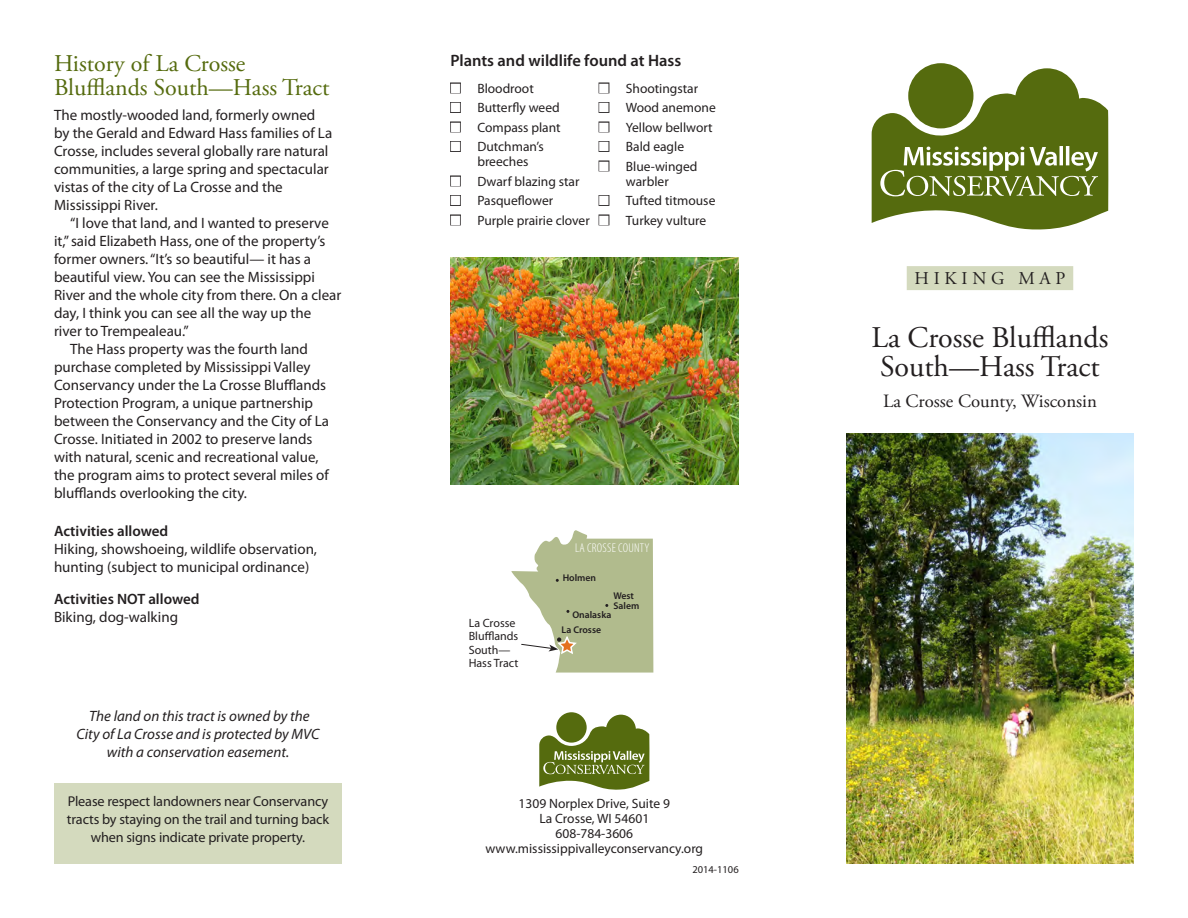
<style>
.page{position:relative;width:1188px;height:918px;background:#fff}
.page>*{position:absolute;margin:0;border:0;box-sizing:border-box;transform-origin:0 0}
.t1{font:30px/29.2px "Adobe Garamond Pro";color:#231f20}
.t2{font:24px/24px "Adobe Garamond Pro";color:#556b0e}
.t3{font:18.75px "Adobe Garamond Pro";color:#231f20}
.t4{font:18px "Adobe Garamond Pro";letter-spacing:.265em;color:#231f20}
.t5{font:600 16.5px "Myriad Pro";color:#231f20}
.BNI{font:15px/18px "Myriad Pro";color:#231f20}
.BNI-2{font:italic 15px/18px "Myriad Pro";color:#231f20;text-align:center}
.t6{font:600 15px "Myriad Pro";color:#231f20}
.BNI-3{font:14.25px/18px "Myriad Pro";letter-spacing:-.01em;color:#231f20;text-align:center}
.t7{font:13.5px/15px "Myriad Pro";color:#231f20}
.Street{font:300 condensed 12.75px "Myriad Pro";letter-spacing:.02em;color:#fff}
.Street-2{font:12px/13.5px "Myriad Pro";color:#231f20}
.t8{font:10.5px "Myriad Pro";color:#231f20}
.Street-3{font:600 9.75px/10.5px "Myriad Pro";color:#231f20}
.s1{color:#fff}
</style>
<div class="page">
<div style="left:908px;top:63px;width:65px;height:65px;background:#556b0e;border-radius:50%"></div>
<svg style="left:872px;top:68px;width:236px;height:162px"></svg>
<div style="left:907px;top:266px;width:166px;height:24px;background:#d4dabe"></div>
<img style="left:846px;top:433px;width:288px;height:431px">
<div style="left:450px;top:83px;width:11px;height:10px;border:2px solid #231f20"></div>
<div style="left:450px;top:102px;width:11px;height:11px;border:2px solid #231f20"></div>
<div style="left:450px;top:122px;width:11px;height:10px;border:2px solid #231f20"></div>
<div style="left:450px;top:141px;width:11px;height:11px;border:2px solid #231f20"></div>
<div style="left:450px;top:176px;width:11px;height:10px;border:2px solid #231f20"></div>
<div style="left:450px;top:195px;width:11px;height:11px;border:2px solid #231f20"></div>
<div style="left:450px;top:215px;width:11px;height:10px;border:2px solid #231f20"></div>
<div style="left:599px;top:83px;width:10px;height:10px;border:2px solid #231f20"></div>
<div style="left:599px;top:102px;width:10px;height:11px;border:2px solid #231f20"></div>
<div style="left:599px;top:122px;width:10px;height:10px;border:2px solid #231f20"></div>
<div style="left:599px;top:141px;width:10px;height:11px;border:2px solid #231f20"></div>
<div style="left:599px;top:161px;width:10px;height:10px;border:2px solid #231f20"></div>
<div style="left:599px;top:195px;width:10px;height:11px;border:2px solid #231f20"></div>
<div style="left:599px;top:215px;width:10px;height:10px;border:2px solid #231f20"></div>
<svg style="left:556px;top:712px;width:31px;height:31px"></svg>
<svg style="left:539px;top:715px;width:110px;height:75px"></svg>
<svg style="left:511px;top:530px;width:142px;height:143px"></svg>
<img style="left:450px;top:257px;width:288px;height:227px">
<div style="left:54px;top:783px;width:288px;height:81px;background:#d4dabe"></div>
<h1 class="t2" style="left:54px;top:53px;width:277px">History of La Crosse<br>Blufflands South—Hass Tract</h1>
<p class="BNI" style="left:54px;top:106px;width:280px">The mostly-wooded land, formerly owned by the Gerald and Edward Hass families of La Crosse, includes several globally rare natural communities, a large spring and spectacular vistas of the city of La Crosse and the Mississippi River.</p>
<p class="BNI" style="left:54px;top:214px;width:289px;text-indent:16px">“I love that land, and I wanted to preserve it,” said Elizabeth Hass, one of the property’s former owners. “It’s so beautiful— it has a beautiful view. You can see the Mississippi River and the whole city from there. On a clear day, I think you can see all the way up the river to Trempealeau.”</p>
<p class="BNI" style="left:54px;top:340px;width:277px;text-indent:16px">The Hass property was the fourth land purchase completed by Mississippi Valley Conservancy under the La Crosse Blufflands Protection Program, a unique partnership between the Conservancy and the City of La Crosse. Initiated in 2002 to preserve lands with natural, scenic and recreational value, the program aims to protect several miles of blufflands overlooking the city.</p>
<h2 class="t6" style="left:54px;top:522px;width:116px">Activities allowed</h2>
<p class="BNI" style="left:54px;top:540px;width:265px">Hiking, showshoeing, wildlife observation, hunting (subject to municipal ordinance)</p>
<h2 class="t6" style="left:54px;top:589px;width:147px">Activities NOT allowed</h2>
<p class="BNI" style="left:54px;top:608px;width:126px">Biking, dog-walking</p>
<p class="BNI-2" style="left:76px;top:707px;width:245px">The land on this tract is owned by the<br>City of La Crosse and is protected by MVC with a conservation easement.</p>
<p class="BNI-3" style="left:67px;top:792px;width:264px">Please respect landowners near Conservancy tracts by staying on the trail and turning back when signs indicate private property.</p>
<h2 class="t5" style="left:450px;top:50px;width:232px">Plants and wildlife found at Hass</h2>
<p class="t7" style="left:450px;top:80px;width:85px"><span class="s1">■</span> Bloodroot</p>
<p class="t7" style="left:450px;top:100px;width:111px"><span class="s1">■</span> Butterfly weed</p>
<p class="t7" style="left:450px;top:119px;width:112px"><span class="s1">■</span> Compass plant</p>
<p class="t7" style="left:477px;top:139px;width:68px;text-indent:-27px"><span class="s1">■</span> Dutchman’s breeches</p>
<p class="t7" style="left:450px;top:173px;width:131px"><span class="s1">■</span> Dwarf blazing star</p>
<p class="t7" style="left:450px;top:193px;width:104px"><span class="s1">■</span> Pasqueflower</p>
<p class="t7" style="left:450px;top:212px;width:141px"><span class="s1">■</span> Purple prairie clover</p>
<p class="t7" style="left:599px;top:80px;width:101px"><span class="s1">■</span> Shootingstar</p>
<p class="t7" style="left:599px;top:100px;width:118px"><span class="s1">■</span> Wood anemone</p>
<p class="t7" style="left:599px;top:119px;width:115px"><span class="s1">■</span> Yellow bellwort</p>
<p class="t7" style="left:599px;top:139px;width:87px"><span class="s1">■</span> Bald eagle</p>
<p class="t7" style="left:599px;top:158px;width:100px;text-align:center"><span class="s1">■</span> Blue-winged warbler</p>
<p class="t7" style="left:599px;top:193px;width:118px"><span class="s1">■</span> Tufted titmouse</p>
<p class="t7" style="left:599px;top:212px;width:109px"><span class="s1">■</span> Turkey vulture</p>
<p class="Street-2" style="left:469px;top:616px;width:51px">La Crosse<br>Blufflands<br>South—<br>Hass Tract</p>
<p class="Street" style="left:575px;top:541px;width:76px">LA CROSSE COUNTY</p>
<p class="Street-3" style="left:563px;top:573px;width:35px">Holmen</p>
<p class="Street-3" style="left:572px;top:609px;width:40px">Onalaska</p>
<p class="Street-3" style="left:613px;top:590px;width:27px">West<br>Salem</p>
<p class="Street-3" style="left:562px;top:624px;width:41px">La Crosse</p>
<p class="t7" style="left:519px;top:795px;width:153px">1309 Norplex Drive, Suite 9</p>
<p class="t7" style="left:539px;top:810px;width:111px">La Crosse, WI 54601</p>
<p class="t7" style="left:556px;top:825px;width:79px">608-784-3606</p>
<p class="t7" style="left:486px;top:840px;width:219px">www.mississippivalleyconservancy.org</p>
<p class="t8" style="left:692px;top:863px;width:48px">2014-1106</p>
<p class="t4" style="left:915px;top:268px;width:152px">HIKING MAP</p>
<p class="t1" style="left:871px;top:324px;width:239px">La Crosse Blufflands<br>South—Hass Tract</p>
<p class="t3" style="left:883px;top:390px;width:215px">La Crosse County, Wisconsin</p>
</div>
